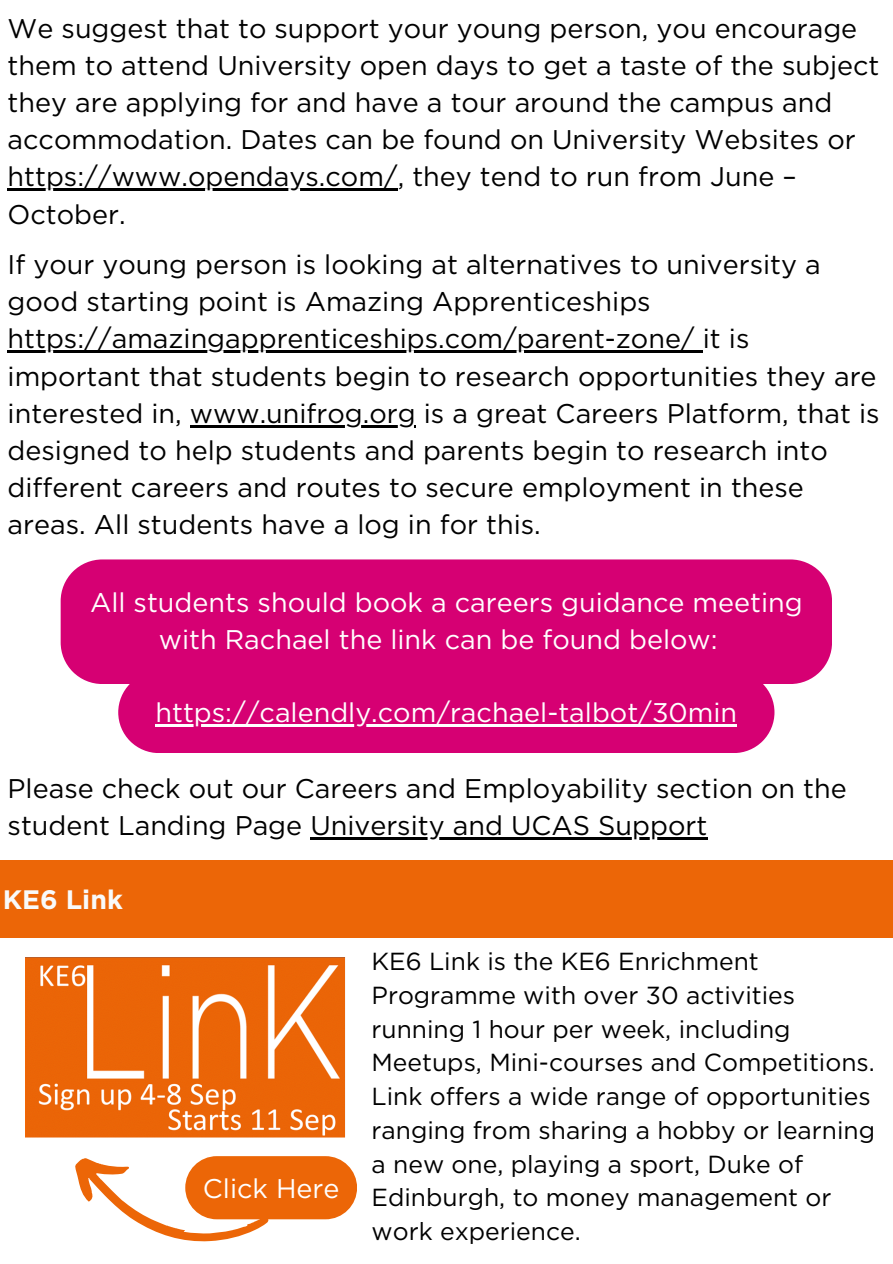
<style>
.page{position:relative;width:893px;height:1264px;background:#fff}
.page>*{position:absolute;margin:0;border:0;box-sizing:border-box;transform-origin:0 0}
.t1{font:27px/37px "Gotham";color:#000}
.t2{font:27px/37px "Gotham";color:#fff}
.t3{font:700 26.7px "Gotham";color:#f9fafa}
.t4{font:24.6px/33.8px "Gotham";color:#000}
</style>
<div class="page">
<div style="left:61px;top:559px;width:771px;height:125px;background:#d60073"></div>
<div style="left:118px;top:671px;width:656px;height:82px;background:#d60073"></div>
<hr style="left:155px;top:724px;width:582px;height:2px;background:#fff">
<img style="left:26px;top:957px;width:319px;height:180px">
<div style="left:0;top:860px;width:892px;height:78px;background:#ec6607"></div>
<div style="left:185px;top:1156px;width:172px;height:63px;background:#ec6607;border-radius:32px"></div>
<hr style="left:8px;top:189px;width:389px;height:2px;background:#000">
<hr style="left:8px;top:351px;width:694px;height:2px;background:#000">
<hr style="left:190px;top:425px;width:225px;height:2px;background:#000">
<hr style="left:310px;top:837px;width:397px;height:2px;background:#000">
<svg style="left:75px;top:1156px;width:195px;height:86px"></svg>
<p class="t1" style="left:8px;top:10px;width:873px">We suggest that to support your young person, you encourage them to attend University open days to get a taste of the subject they are applying for and have a tour around the campus and accommodation. Dates can be found on University Websites or https://www.opendays.com/, they tend to run from June – October.</p>
<p class="t1" style="left:8px;top:246px;width:873px">If your young person is looking at alternatives to university a good starting point is Amazing Apprenticeships https://amazingapprenticeships.com/parent-zone/ it is important that students begin to research opportunities they are interested in, www.unifrog.org is a great Careers Platform, that is designed to help students and parents begin to research into different careers and routes to secure employment in these areas. All students have a log in for this.</p>
<p class="t2" style="left:159px;top:584px;width:645px;text-indent:-69px">All students should book a careers guidance meeting with Rachael the link can be found below:</p>
<p class="t2" style="left:155px;top:694px;width:583px">https://calendly.com/rachael-talbot/30min</p>
<p class="t1" style="left:8px;top:769px;width:840px">Please check out our Careers and Employability section on the student Landing Page University and UCAS Support</p>
<p class="t3" style="left:3px;top:883px;width:121px">KE6 Link</p>
<p class="t2" style="left:203px;top:1169px;width:138px">Click Here</p>
<p class="t4" style="left:371px;top:944px;width:504px">KE6 Link is the KE6 Enrichment Programme with over 30 activities running 1 hour per week, including Meetups, Mini-courses and Competitions.</p>
<p class="t4" style="left:371px;top:1079px;width:505px">Link offers a wide range of opportunities ranging from sharing a hobby or learning a new one, playing a sport, Duke of Edinburgh, to money management or work experience.</p>
</div>
